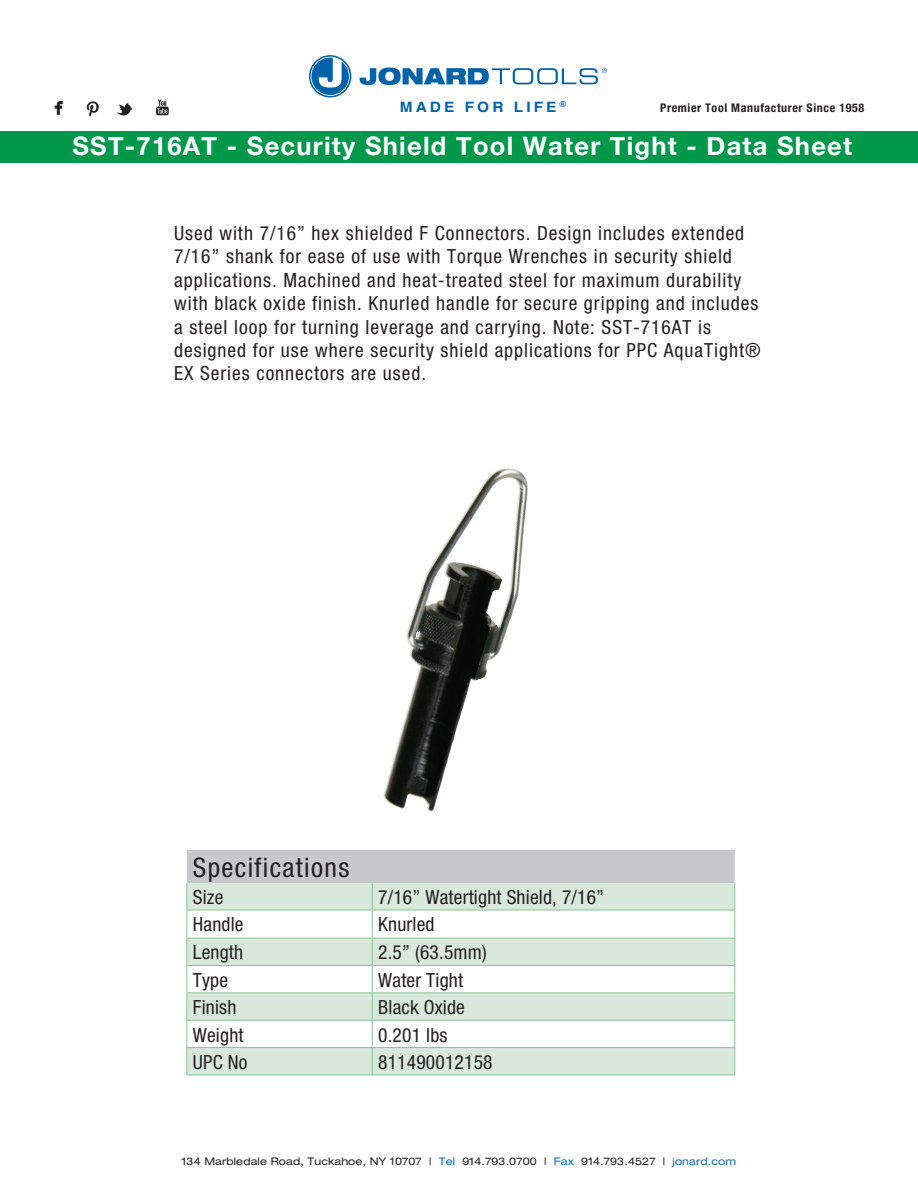
<style>
.page{position:relative;width:918px;height:1188px;background:#fff}
.page>*{position:absolute;margin:0;border:0;box-sizing:border-box;transform-origin:0 0}
.t1{font:condensed 27px "Helvetica Neue";letter-spacing:.05em;color:#231f20}
.t2{font:700 25.5px "Helvetica Neue";letter-spacing:.05em;color:#fff}
.t3{font:condensed 19.5px/23.4px "Helvetica Neue";letter-spacing:.05em;color:#231f20}
.t4{font:condensed 19.5px "Helvetica Neue";letter-spacing:.01em;color:#231f20}
.t5{font:700 14.25px "Helvetica";letter-spacing:.2em;color:#0163a7;scale:1.08 1}
.t6{font:700 condensed 12px "Helvetica Neue";letter-spacing:.05em;color:#231f20}
.t7{font:expanded 10.5px "Helvetica Neue";letter-spacing:.01em;color:#231f20}
.s1{color:#0e6eb8}
</style>
<div class="page">
<svg style="left:360px;top:68px;width:247px;height:17px"></svg>
<svg style="left:309px;top:55px;width:42px;height:43px"></svg>
<img style="left:54px;top:99px;width:115px;height:18px">
<div style="left:0;top:131px;width:918px;height:32px;background:#00994c"></div>
<svg style="left:186px;top:850px;width:549px;height:225px"></svg>
<hr style="left:186px;top:1075px;width:186px;height:1px;background:#88c297">
<hr style="left:372px;top:1075px;width:363px;height:1px;background:#88c297">
<img style="left:383px;top:468px;width:145px;height:344px">
<p class="t5" style="left:400px;top:95px;width:155px">MADE FOR LIFE <sup>®</sup></p>
<p class="t6" style="left:660px;top:101px;width:205px">Premier Tool Manufacturer Since 1958</p>
<h2 class="t2" style="left:72px;top:126px;width:781px">SST-716AT - Security Shield Tool Water Tight - Data Sheet</h2>
<p class="t3" style="left:174px;top:221px;width:588px">Used with 7/16” hex shielded F Connectors. Design includes extended 7/16” shank for ease of use with Torque Wrenches in security shield applications. Machined and heat-treated steel for maximum durability with black oxide finish. Knurled handle for secure gripping and includes a steel loop for turning leverage and carrying. Note: SST-716AT is designed for use where security shield applications for PPC AquaTight® EX Series connectors are used.</p>
<h1 class="t1" style="left:193px;top:852px;width:158px">Specifications</h1>
<p class="t3" style="left:193px;top:885px;width:32px">Size</p>
<p class="t4" style="left:378px;top:886px;width:228px">7/16” Watertight Shield, 7/16”</p>
<p class="t3" style="left:193px;top:913px;width:52px">Handle</p>
<p class="t4" style="left:378px;top:913px;width:58px">Knurled</p>
<p class="t3" style="left:193px;top:941px;width:52px">Length</p>
<p class="t3" style="left:378px;top:941px;width:110px">2.5” (63.5mm)</p>
<p class="t3" style="left:193px;top:968px;width:37px">Type</p>
<p class="t4" style="left:378px;top:969px;width:86px">Water Tight</p>
<p class="t3" style="left:193px;top:995px;width:45px">Finish</p>
<p class="t4" style="left:378px;top:996px;width:88px">Black Oxide</p>
<p class="t3" style="left:193px;top:1023px;width:52px">Weight</p>
<p class="t3" style="left:378px;top:1023px;width:71px">0.201 lbs</p>
<p class="t3" style="left:193px;top:1050px;width:56px">UPC No</p>
<p class="t4" style="left:378px;top:1051px;width:116px">811490012158</p>
<p class="t7" style="left:182px;top:1154px;width:556px">134 Marbledale Road, Tuckahoe, NY 10707 | <span class="s1">Tel</span> 914.793.0700 | <span class="s1">Fax</span> 914.793.4527 | <span class="s1">jonard.com</span></p>
</div>
